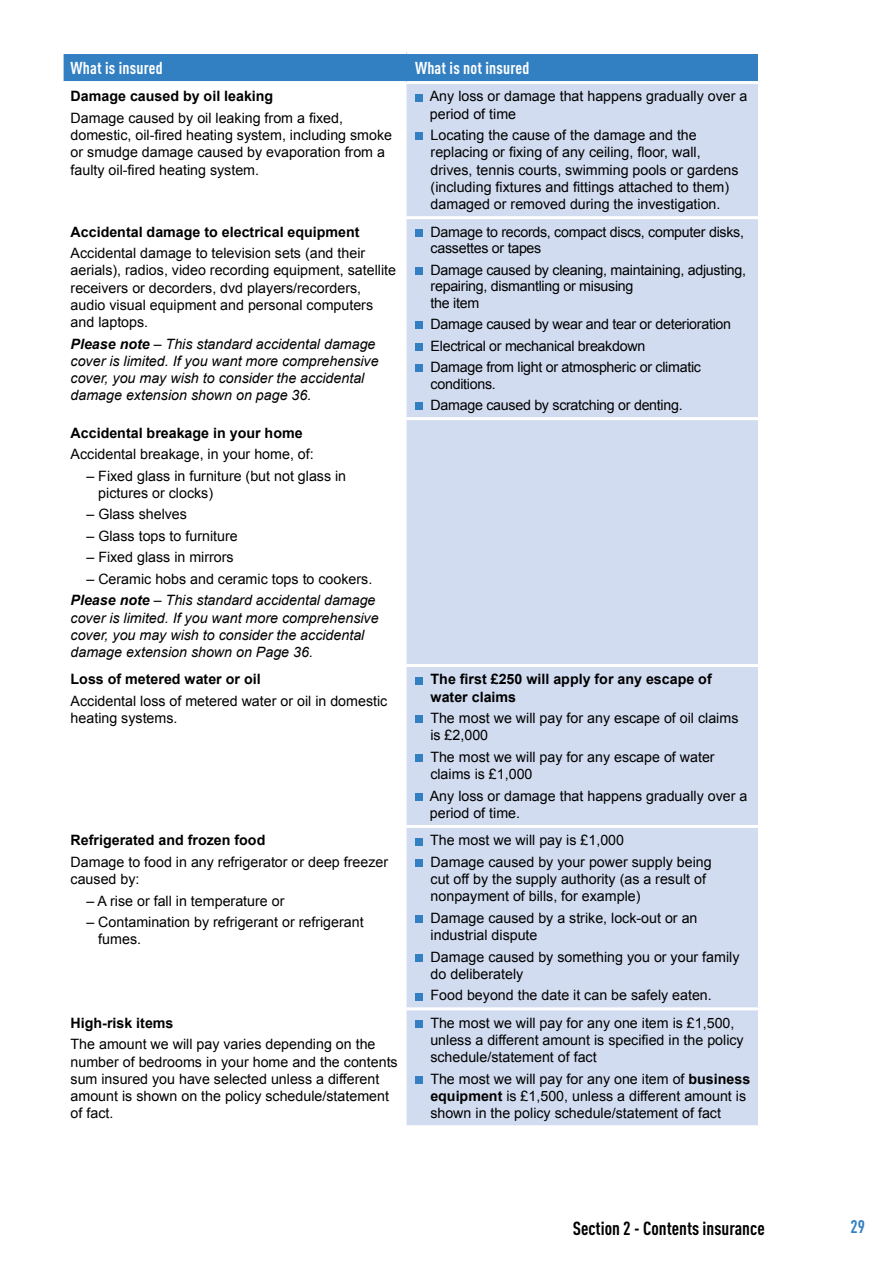
<style>
.page{position:relative;width:893px;height:1263px;background:#fff}
.page>*{position:absolute;margin:0;border:0;box-sizing:border-box;transform-origin:0 0}
.t1{font:700 condensed 18.75px "DINOT";color:#000}
.t2{font:700 condensed 18px "DINOT";color:#327fc2}
.Sub_Head{font:700 condensed 17.1px "DINOT";letter-spacing:.01em;color:#fff}
.Cell_Text{font:14.25px/17.2px "Arial";color:#000}
.Cell_Text-2{font:italic 14.25px/17.2px "Arial";color:#000}
.Cell_Text-3{font:14.25px/16.5px "Arial";letter-spacing:-.02em;color:#000}
.Cell_Text-4{font:700 14.25px/17.2px "Arial";color:#000}
.s1{font-weight:700}
</style>
<div class="page">
<div style="left:62px;top:53px;width:344px;height:30px;background:#327fc2"></div>
<div style="left:406px;top:53px;width:353px;height:30px;background:#327fc2"></div>
<div style="left:406px;top:84px;width:352px;height:1041px;background:#d2dcf0"></div>
<hr style="left:61px;top:51px;width:345px;height:3px;background:#fff">
<hr style="left:406px;top:51px;width:355px;height:3px;background:#fff">
<hr style="left:61px;top:81px;width:345px;height:3px;background:#fff">
<hr style="left:406px;top:81px;width:355px;height:3px;background:#fff">
<hr style="left:406px;top:216px;width:355px;height:3px;background:#fff">
<hr style="left:406px;top:417px;width:355px;height:3px;background:#fff">
<hr style="left:406px;top:664px;width:355px;height:3px;background:#fff">
<hr style="left:406px;top:825px;width:355px;height:3px;background:#fff">
<hr style="left:406px;top:1007px;width:355px;height:3px;background:#fff">
<hr style="left:61px;top:54px;width:3px;height:27px;background:#fff">
<hr style="left:758px;top:54px;width:3px;height:27px;background:#fff">
<div style="left:415px;top:94px;width:8px;height:7px;background:#327fc2"></div>
<div style="left:415px;top:133px;width:8px;height:7px;background:#327fc2"></div>
<div style="left:415px;top:229px;width:8px;height:8px;background:#327fc2"></div>
<div style="left:415px;top:267px;width:8px;height:8px;background:#327fc2"></div>
<div style="left:415px;top:321px;width:8px;height:8px;background:#327fc2"></div>
<div style="left:415px;top:343px;width:8px;height:8px;background:#327fc2"></div>
<div style="left:415px;top:364px;width:8px;height:8px;background:#327fc2"></div>
<div style="left:415px;top:402px;width:8px;height:8px;background:#327fc2"></div>
<div style="left:415px;top:677px;width:8px;height:7px;background:#327fc2"></div>
<div style="left:415px;top:715px;width:8px;height:8px;background:#327fc2"></div>
<div style="left:415px;top:754px;width:8px;height:8px;background:#327fc2"></div>
<div style="left:415px;top:793px;width:8px;height:8px;background:#327fc2"></div>
<div style="left:415px;top:838px;width:8px;height:7px;background:#327fc2"></div>
<div style="left:415px;top:859px;width:8px;height:8px;background:#327fc2"></div>
<div style="left:415px;top:915px;width:8px;height:8px;background:#327fc2"></div>
<div style="left:415px;top:954px;width:8px;height:7px;background:#327fc2"></div>
<div style="left:415px;top:993px;width:8px;height:7px;background:#327fc2"></div>
<div style="left:415px;top:1020px;width:8px;height:8px;background:#327fc2"></div>
<div style="left:415px;top:1076px;width:8px;height:8px;background:#327fc2"></div>
<h2 class="Sub_Head" style="left:71px;top:58px;width:94px">What is insured</h2>
<h2 class="Sub_Head" style="left:415px;top:58px;width:116px">What is not insured</h2>
<p class="Cell_Text-4" style="left:71px;top:88px;width:204px">Damage caused by oil leaking</p>
<p class="Cell_Text" style="left:71px;top:109px;width:323px">Damage caused by oil leaking from a fixed, domestic, oil-fired heating system, including smoke or smudge damage caused by evaporation from a faulty oil-fired heating system.</p>
<p class="Cell_Text" style="left:430px;top:88px;width:319px">Any loss or damage that happens gradually over a period of time</p>
<p class="Cell_Text" style="left:431px;top:127px;width:310px">Locating the cause of the damage and the replacing or fixing of any ceiling, floor, wall, drives, tennis courts, swimming pools or gardens (including fixtures and fittings attached to them) damaged or removed during the investigation.</p>
<p class="Cell_Text-4" style="left:71px;top:223px;width:291px">Accidental damage to electrical equipment</p>
<p class="Cell_Text" style="left:71px;top:245px;width:327px">Accidental damage to television sets (and their aerials), radios, video recording equipment, satellite receivers or decorders, dvd players/recorders, audio visual equipment and personal computers and laptops.</p>
<p class="Cell_Text-2" style="left:71px;top:335px;width:310px"><span class="s1">Please note</span> – This standard accidental damage cover is limited. If you want more comprehensive cover, you may wish to consider the accidental damage extension shown on page 36.</p>
<p class="Cell_Text-4" style="left:71px;top:424px;width:234px">Accidental breakage in your home</p>
<p class="Cell_Text" style="left:71px;top:445px;width:245px">Accidental breakage, in your home, of:</p>
<p class="Cell_Text" style="left:98px;top:467px;width:249px;text-indent:-12px">– Fixed glass in furniture (but not glass in pictures or clocks)</p>
<p class="Cell_Text" style="left:86px;top:506px;width:102px">– Glass shelves</p>
<p class="Cell_Text" style="left:86px;top:527px;width:153px">– Glass tops to furniture</p>
<p class="Cell_Text" style="left:86px;top:549px;width:149px">– Fixed glass in mirrors</p>
<p class="Cell_Text" style="left:86px;top:570px;width:287px">– Ceramic hobs and ceramic tops to cookers.</p>
<p class="Cell_Text-2" style="left:71px;top:592px;width:310px"><span class="s1">Please note</span> – This standard accidental damage cover is limited. If you want more comprehensive cover, you may wish to consider the accidental damage extension shown on Page 36.</p>
<p class="Cell_Text-4" style="left:71px;top:671px;width:192px">Loss of metered water or oil</p>
<p class="Cell_Text" style="left:71px;top:692px;width:318px">Accidental loss of metered water or oil in domestic heating systems.</p>
<p class="Cell_Text-4" style="left:71px;top:832px;width:196px">Refrigerated and frozen food</p>
<p class="Cell_Text" style="left:71px;top:853px;width:319px">Damage to food in any refrigerator or deep freezer caused by:</p>
<p class="Cell_Text" style="left:86px;top:892px;width:199px">– A rise or fall in temperature or</p>
<p class="Cell_Text" style="left:98px;top:914px;width:267px;text-indent:-12px">– Contamination by refrigerant or refrigerant fumes.</p>
<p class="Cell_Text-4" style="left:71px;top:1014px;width:104px">High-risk items</p>
<p class="Cell_Text" style="left:71px;top:1036px;width:329px">The amount we will pay varies depending on the number of bedrooms in your home and the contents sum insured you have selected unless a different amount is shown on the policy schedule/statement of fact.</p>
<p class="Cell_Text-3" style="left:431px;top:223px;width:315px">Damage to records, compact discs, computer disks, cassettes or tapes</p>
<p class="Cell_Text-3" style="left:431px;top:261px;width:317px">Damage caused by cleaning, maintaining, adjusting, repairing, dismantling or misusing<br>the item</p>
<p class="Cell_Text-3" style="left:431px;top:316px;width:302px">Damage caused by wear and tear or deterioration</p>
<p class="Cell_Text-3" style="left:431px;top:337px;width:216px">Electrical or mechanical breakdown</p>
<p class="Cell_Text-3" style="left:431px;top:359px;width:272px">Damage from light or atmospheric or climatic conditions.</p>
<p class="Cell_Text-3" style="left:431px;top:397px;width:254px">Damage caused by scratching or denting.</p>
<p class="Cell_Text-4" style="left:431px;top:671px;width:283px">The first £250 will apply for any escape of water claims</p>
<p class="Cell_Text" style="left:430px;top:710px;width:310px">The most we will pay for any escape of oil claims is £2,000</p>
<p class="Cell_Text" style="left:430px;top:748px;width:286px">The most we will pay for any escape of water claims is £1,000</p>
<p class="Cell_Text" style="left:430px;top:787px;width:319px">Any loss or damage that happens gradually over a period of time.</p>
<p class="Cell_Text" style="left:430px;top:832px;width:196px">The most we will pay is £1,000</p>
<p class="Cell_Text" style="left:431px;top:853px;width:283px">Damage caused by your power supply being cut off by the supply authority (as a result of nonpayment of bills, for example)</p>
<p class="Cell_Text" style="left:431px;top:909px;width:268px">Damage caused by a strike, lock-out or an industrial dispute</p>
<p class="Cell_Text" style="left:431px;top:948px;width:310px">Damage caused by something you or your family do deliberately</p>
<p class="Cell_Text" style="left:431px;top:987px;width:283px">Food beyond the date it can be safely eaten.</p>
<p class="Cell_Text" style="left:430px;top:1014px;width:315px">The most we will pay for any one item is £1,500, unless a different amount is specified in the policy schedule/statement of fact</p>
<p class="Cell_Text" style="left:430px;top:1070px;width:321px">The most we will pay for any one item of <span class="s1">business equipment</span> is £1,500, unless a different amount is shown in the policy schedule/statement of fact</p>
<p class="t1" style="left:573px;top:1217px;width:193px">Section 2 - Contents insurance</p>
<p class="t2" style="left:850px;top:1215px;width:16px">29</p>
</div>
